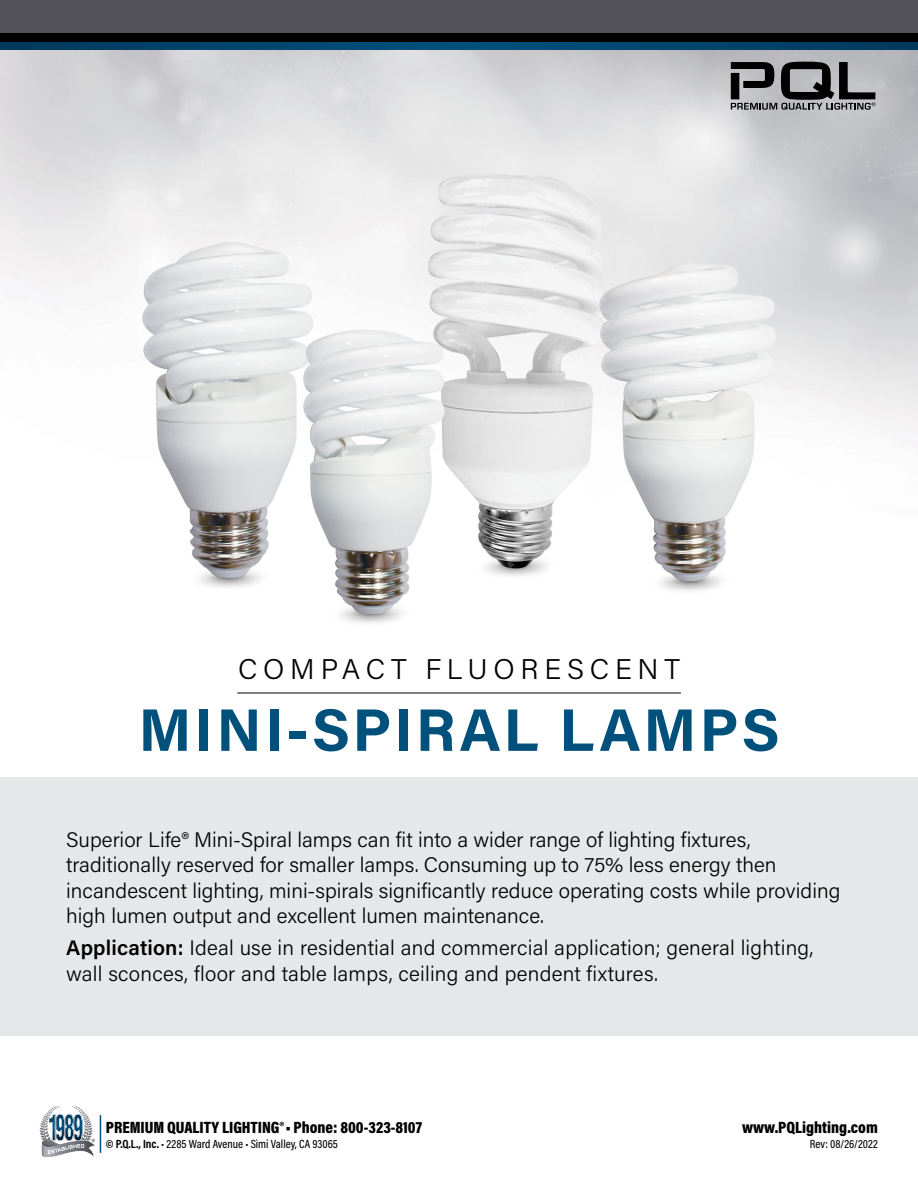
<style>
.page{position:relative;width:918px;height:1188px;background:#fff}
.page>*{position:absolute;margin:0;border:0;box-sizing:border-box;transform-origin:0 0}
.t1{font:700 60px "Acumin Pro";letter-spacing:.05em;color:#00507c}
.t2{font:300 28.5px "Acumin Pro";letter-spacing:.205em;color:#000}
.t3{font:300 21px/25.2px "Acumin Pro";color:#000}
.t4{font:900 16.5px "Acumin Pro Cond";color:#000}
.t5{font:500 12px "Acumin Pro Cond";color:#000}
.s1{font-weight:600}
.s2{font-weight:700}
</style>
<div class="page">
<img style="left:0;top:49px;width:918px;height:644px">
<hr style="left:100px;top:1115px;width:1px;height:38px;background:#00507c">
<svg style="left:731px;top:62px;width:144px;height:48px;background:#707072"></svg>
<svg style="left:0;top:42px;width:918px;height:7px;background:#00446c"></svg>
<div style="left:0;top:30px;width:918px;height:12px;background:#000"></div>
<div style="left:0;top:0;width:918px;height:33px;background:#525258"></div>
<svg style="left:42px;top:1114px;width:53px;height:43px"></svg>
<img style="left:142px;top:174px;width:634px;height:454px">
<hr style="left:237px;top:693px;width:444px;height:1px;background:#000">
<div style="left:0;top:777px;width:918px;height:259px;background:#e6e7e8"></div>
<p class="t2" style="left:238px;top:649px;width:444px">COMPACT FLUORESCENT</p>
<p class="t1" style="left:138px;top:688px;width:643px">MINI-SPIRAL LAMPS</p>
<p class="t3" style="left:66px;top:826px;width:776px">Superior Life® Mini-Spiral lamps can fit into a wider range of lighting fixtures, traditionally reserved for smaller lamps. Consuming up to 75% less energy then incandescent lighting, mini-spirals significantly reduce operating costs while providing high lumen output and excellent lumen maintenance.</p>
<p class="t3" style="left:66px;top:935px;width:749px"><span class="s1">Application:</span> Ideal use in residential and commercial application; general lighting, wall sconces, floor and table lamps, ceiling and pendent fixtures.</p>
<p class="t4" style="left:106px;top:1116px;width:318px">PREMIUM QUALITY LIGHTING®• Phone: 800-323-8107</p>
<p class="t5" style="left:106px;top:1136px;width:234px"><span class="s2">© P.Q.L., Inc.</span> • 2285 Ward Avenue • Simi Valley, CA 93065</p>
<p class="t4" style="left:742px;top:1116px;width:137px">www.PQLighting.com</p>
<p class="t5" style="left:810px;top:1136px;width:69px">Rev: 08/26/2022</p>
</div>
